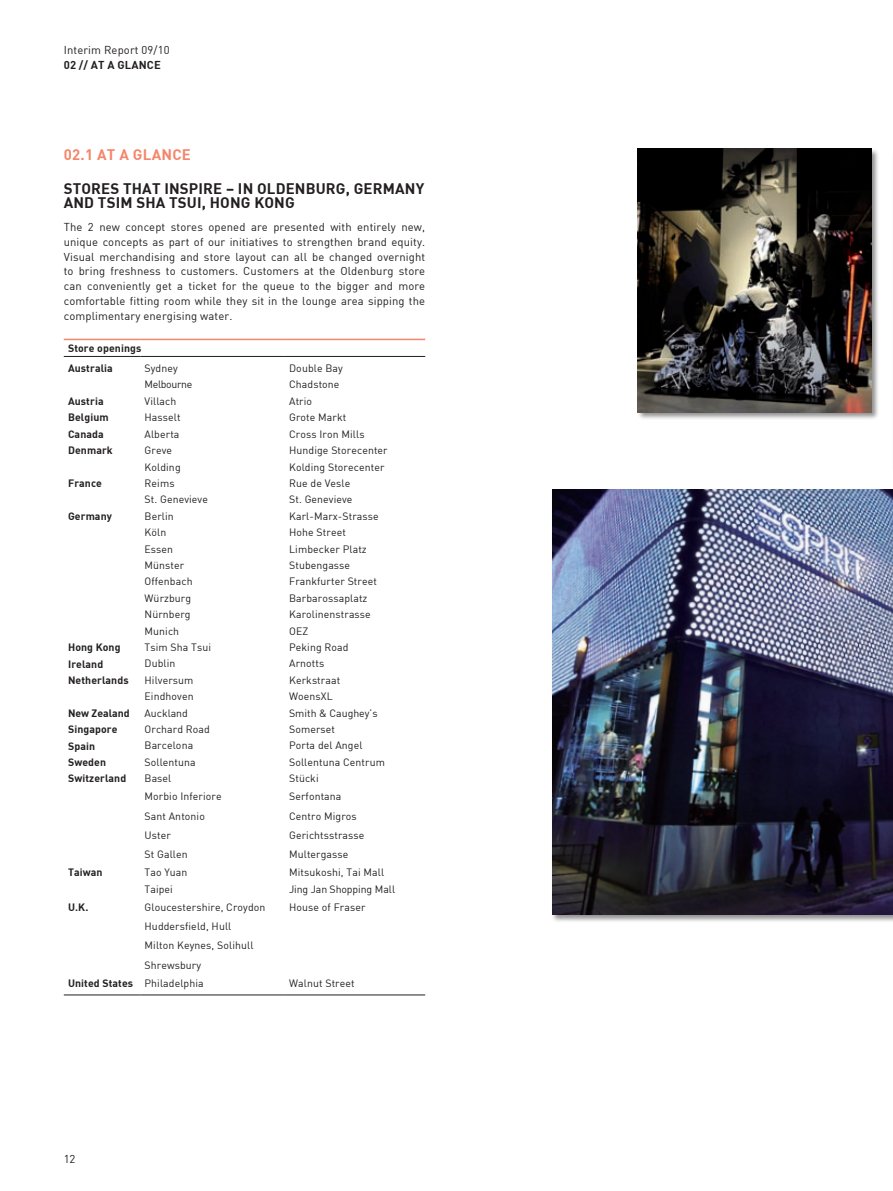
<style>
.page{position:relative;width:893px;height:1191px;background:#fff}
.page>*{position:absolute;margin:0;border:0;box-sizing:border-box;transform-origin:0 0}
.t1{font:15px "DIN Bold";letter-spacing:.01em;color:#231f20}
.t2{font:15px "DIN Bold";color:#f4866b}
.t3{font:11.25px/14.9px "DIN";letter-spacing:.01em;color:#231f20;text-align:justify}
.t4{font:11.25px "DIN Bold";color:#231f20}
.t5{font:10.5px/19.4px "DIN";letter-spacing:.01em;color:#231f20}
.t6{font:10.5px/20.7px "DIN Bold";letter-spacing:.01em;color:#231f20}
.t7{font:10.5px "DIN";letter-spacing:-.01em;color:#231f20}
.t8{font:10.5px "DIN";letter-spacing:-.03em;color:#231f20}
.s1{font-family:"DIN"}
</style>
<div class="page">
<hr style="left:64px;top:356px;width:76px;height:1px;background:#231f20">
<hr style="left:140px;top:356px;width:145px;height:1px;background:#231f20">
<hr style="left:285px;top:356px;width:140px;height:1px;background:#231f20">
<hr style="left:64px;top:339px;width:76px;height:1px;background:#f4866b">
<hr style="left:140px;top:339px;width:145px;height:1px;background:#f4866b">
<hr style="left:285px;top:339px;width:140px;height:1px;background:#f4866b">
<hr style="left:64px;top:994px;width:76px;height:1px;background:#231f20">
<hr style="left:140px;top:994px;width:145px;height:1px;background:#231f20">
<hr style="left:285px;top:994px;width:140px;height:1px;background:#231f20">
<div style="left:636px;top:147px;width:247px;height:278px;background:#231f20;opacity:.5"></div>
<img style="left:638px;top:149px;width:234px;height:263px">
<div style="left:551px;top:487px;width:342px;height:440px;background:#231f20;opacity:.5"></div>
<img style="left:553px;top:489px;width:340px;height:425px">
<p class="t3" style="left:64px;top:42px;width:107px">Interim Report 09/10</p>
<p class="t4" style="left:64px;top:57px;width:62px">02 // at a glance</p>
<h1 class="t2" style="left:64px;top:145px;width:80px">02.1 at a glance</h1>
<h1 class="t1" style="left:64px;top:178px;width:20px">Stores</h1>
<h1 class="t1" style="left:123px;top:178px;width:11px">that</h1>
<h1 class="t1" style="left:164px;top:178px;width:9px">inspire</h1>
<h1 class="t1" style="left:226px;top:178px;width:52px">– in Oldenb</h1>
<h1 class="t1" style="left:316px;top:178px;width:59px">urg, German</h1>
<h1 class="t1" style="left:416px;top:178px;width:10px">y</h1>
<h1 class="t1" style="left:64px;top:193px;width:11px">and</h1>
<h1 class="t1" style="left:98px;top:193px;width:18px">Tsim</h1>
<h1 class="t1" style="left:136px;top:193px;width:95px">Sha Tsui, Hong</h1>
<h1 class="t1" style="left:254px;top:193px;width:21px">Kong</h1>
<p class="t3" style="left:64px;top:219px;width:363px">The 2 new concept stores opened are presented with entirely new, unique concepts as part of our initiatives to strengthen brand equity.<br>Visual merchandising and store layout can all be changed overnight to bring freshness to customers. Customers at the Oldenburg store can conveniently get a ticket for the queue to the bigger and more comfortable fitting room while they sit in the lounge area sipping the complimentary energising water.</p>
<p class="t6" style="left:68px;top:337px;width:75px">Store openings<br>Australia</p>
<p class="t5" style="left:145px;top:358px;width:35px">Sydney</p>
<p class="t5" style="left:289px;top:358px;width:55px">Double Bay</p>
<p class="t8" style="left:145px;top:378px;width:49px">Melbourne</p>
<p class="t5" style="left:289px;top:375px;width:52px">Chadstone</p>
<p class="t6" style="left:68px;top:390px;width:37px">Austria</p>
<p class="t5" style="left:145px;top:391px;width:33px">Villach</p>
<p class="t5" style="left:289px;top:391px;width:24px">Atrio</p>
<p class="t6" style="left:68px;top:407px;width:42px">Belgium</p>
<p class="t5" style="left:145px;top:407px;width:38px">Hasselt</p>
<p class="t5" style="left:289px;top:407px;width:59px">Grote Markt</p>
<p class="t6" style="left:68px;top:423px;width:37px">Canada</p>
<p class="t5" style="left:145px;top:424px;width:36px">Alberta</p>
<p class="t5" style="left:289px;top:424px;width:77px">Cross Iron Mills</p>
<p class="t6" style="left:68px;top:440px;width:46px">Denmark</p>
<p class="t5" style="left:145px;top:440px;width:29px">Greve</p>
<p class="t5" style="left:289px;top:440px;width:100px">Hundige Storecenter</p>
<p class="t5" style="left:145px;top:457px;width:38px">Kolding</p>
<p class="t5" style="left:289px;top:457px;width:97px">Kolding Storecenter</p>
<p class="t6" style="left:68px;top:472px;width:35px">France</p>
<p class="t5" style="left:145px;top:473px;width:31px">Reims</p>
<p class="t5" style="left:289px;top:473px;width:63px">Rue de Vesle</p>
<p class="t5" style="left:145px;top:489px;width:65px">St. Genevieve</p>
<p class="t5" style="left:289px;top:489px;width:65px">St. Genevieve</p>
<p class="t6" style="left:68px;top:505px;width:45px">Germany</p>
<p class="t5" style="left:145px;top:506px;width:31px">Berlin</p>
<p class="t5" style="left:289px;top:506px;width:91px">Karl-Marx-Strasse</p>
<p class="t5" style="left:145px;top:522px;width:23px">Köln</p>
<p class="t5" style="left:289px;top:522px;width:58px">Hohe Street</p>
<p class="t5" style="left:145px;top:539px;width:30px">Essen</p>
<p class="t5" style="left:289px;top:539px;width:79px">Limbecker Platz</p>
<p class="t5" style="left:145px;top:555px;width:41px">Münster</p>
<p class="t5" style="left:289px;top:555px;width:63px">Stubengasse</p>
<p class="t5" style="left:145px;top:571px;width:50px">Offenbach</p>
<p class="t5" style="left:289px;top:571px;width:89px">Frankfurter Street</p>
<p class="t5" style="left:145px;top:588px;width:48px">Würzburg</p>
<p class="t5" style="left:289px;top:588px;width:80px">Barbarossaplatz</p>
<p class="t5" style="left:145px;top:604px;width:48px">Nürnberg</p>
<p class="t5" style="left:289px;top:604px;width:83px">Karolinenstrasse</p>
<p class="t5" style="left:145px;top:621px;width:36px">Munich</p>
<p class="t5" style="left:289px;top:621px;width:21px">OEZ</p>
<p class="t6" style="left:68px;top:636px;width:54px">Hong Kong</p>
<p class="t5" style="left:145px;top:637px;width:68px">Tsim Sha Tsui</p>
<p class="t5" style="left:289px;top:637px;width:61px">Peking Road</p>
<p class="t6" style="left:68px;top:653px;width:37px">Ireland</p>
<p class="t5" style="left:145px;top:654px;width:32px">Dublin</p>
<p class="t5" style="left:289px;top:654px;width:37px">Arnotts</p>
<p class="t6" style="left:68px;top:669px;width:62px">Netherlands</p>
<p class="t5" style="left:145px;top:670px;width:50px">Hilversum</p>
<p class="t5" style="left:289px;top:670px;width:53px">Kerkstraat</p>
<p class="t5" style="left:145px;top:686px;width:51px">Eindhoven</p>
<p class="t5" style="left:289px;top:686px;width:45px">WoensXL</p>
<p class="t6" style="left:68px;top:702px;width:63px">New Zealand</p>
<p class="t5" style="left:145px;top:703px;width:45px">Auckland</p>
<p class="t5" style="left:289px;top:703px;width:90px">Smith &amp; Caughey’s</p>
<p class="t6" style="left:68px;top:718px;width:51px">Singapore</p>
<p class="t5" style="left:145px;top:719px;width:67px">Orchard Road</p>
<p class="t5" style="left:289px;top:719px;width:47px">Somerset</p>
<p class="t6" style="left:68px;top:735px;width:29px">Spain</p>
<p class="t5" style="left:145px;top:736px;width:50px">Barcelona</p>
<p class="t5" style="left:289px;top:736px;width:75px">Porta del Angel</p>
<p class="t6" style="left:68px;top:751px;width:40px">Sweden</p>
<p class="t5" style="left:145px;top:752px;width:53px">Sollentuna</p>
<p class="t5" style="left:289px;top:752px;width:97px">Sollentuna Centrum</p>
<p class="t6" style="left:68px;top:768px;width:60px">Switzerland</p>
<p class="t5" style="left:145px;top:768px;width:28px">Basel</p>
<p class="t5" style="left:289px;top:768px;width:31px">Stücki</p>
<p class="t5" style="left:145px;top:786px;width:79px">Morbio Inferiore</p>
<p class="t5" style="left:289px;top:786px;width:54px">Serfontana</p>
<p class="t5" style="left:145px;top:806px;width:62px">Sant Antonio</p>
<p class="t5" style="left:289px;top:806px;width:69px">Centro Migros</p>
<p class="t5" style="left:145px;top:825px;width:28px">Uster</p>
<p class="t5" style="left:289px;top:825px;width:77px">Gerichtsstrasse</p>
<p class="t5" style="left:145px;top:844px;width:45px">St Gallen</p>
<p class="t5" style="left:289px;top:844px;width:61px">Multergasse</p>
<p class="t6" style="left:68px;top:861px;width:36px">Taiwan</p>
<p class="t5" style="left:145px;top:862px;width:44px">Tao Yuan</p>
<p class="t5" style="left:289px;top:862px;width:97px">Mitsukoshi, Tai Mall</p>
<p class="t5" style="left:145px;top:879px;width:30px">Taipei</p>
<p class="t7" style="left:289px;top:882px;width:108px">Jing Jan Shopping Mall</p>
<p class="t6" style="left:68px;top:896px;width:22px">U.K.</p>
<p class="t5" style="left:145px;top:897px;width:122px">Gloucestershire, Croydon</p>
<p class="t5" style="left:289px;top:897px;width:78px">House of Fraser</p>
<p class="t5" style="left:145px;top:916px;width:110px">Huddersfield, Hull<br>Milton Keynes, Solihull<br>Shrewsbury</p>
<p class="t6" style="left:68px;top:972px;width:137px">United States <span class="s1">Philadelphia</span></p>
<p class="t5" style="left:289px;top:973px;width:67px">Walnut Street</p>
<p class="t3" style="left:64px;top:1151px;width:13px">12</p>
</div>
